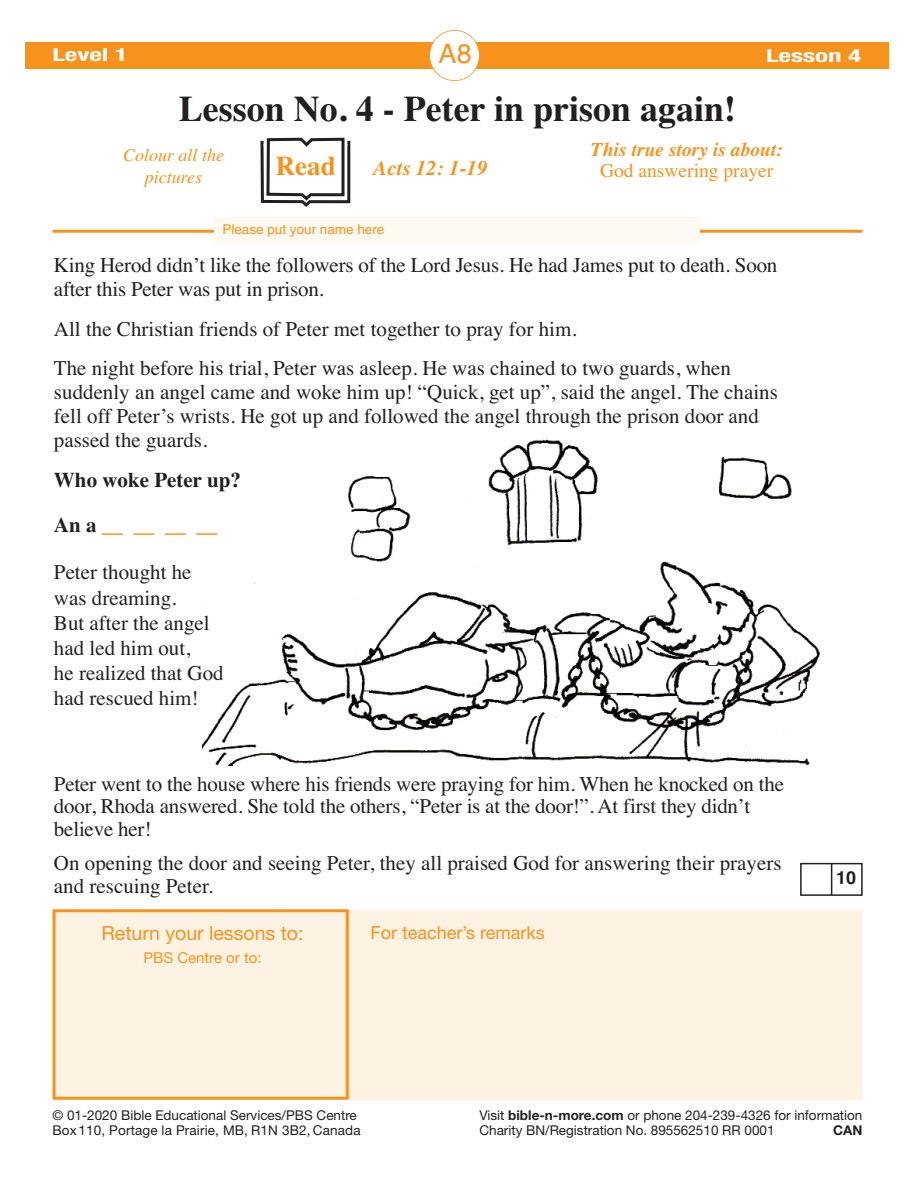
<style>
.page{position:relative;width:918px;height:1188px;background:#fff}
.page>*{position:absolute;margin:0;border:0;box-sizing:border-box;transform-origin:0 0}
.t1{font:700 36px "Times";color:#231f20}
.t2{font:700 27px "Times";color:#f7931d}
.t3{font:27px "Helvetica";color:#f7931d}
.t4{font:21px/25.2px "Times";color:#231f20}
.t5{font:700 21px/44.7px "Times";color:#231f20}
.t6{font:italic 700 21px "Times";color:#f7931d}
.t7{font:italic 700 19.5px "Times";color:#f7931d}
.t8{font:19.5px "Helvetica Neue";color:#f7931d}
.t9{font:19.5px "Times";color:#f7931d}
.t10{font:italic 18px/21.6px "Times";color:#f7931d;text-align:center}
.t11{font:18px "Helvetica Neue";color:#f7931d}
.t12{font:700 condensed 18px "Helvetica Neue";color:#fff;scale:1.5 1}
.t13{font:700 18px "Helvetica";color:#231f20}
.t14{font:15px "Helvetica Neue";color:#f7931d}
.t15{font:13.5px/15px "Helvetica Neue";color:#231f20}
.t16{font:13.5px "Helvetica";color:#f7931d}
.t17{font:700 13.5px "Helvetica Neue";color:#231f20}
.s1{color:#f7931d}
.s2{font-weight:700}
</style>
<div class="page">
<img style="left:202px;top:439px;width:619px;height:327px">
<svg style="left:286px;top:137px;width:59px;height:1px"></svg>
<svg style="left:260px;top:138px;width:90px;height:69px"></svg>
<hr style="left:52px;top:230px;width:810px;height:3px;background:#f7931d">
<div style="left:26px;top:42px;width:864px;height:27px;background:#f7931d"></div>
<div style="left:430px;top:31px;width:49px;height:49px;background:#fff;border-radius:50%"></div>
<div style="left:429px;top:30px;width:51px;height:51px;border:2px solid #f7931d;border-radius:50%"></div>
<div style="left:350px;top:911px;width:511px;height:188px;background:#fef2e3"></div>
<div style="left:348px;top:910px;width:514px;height:190px;border:2px solid #fef2e3"></div>
<div style="left:56px;top:912px;width:290px;height:185px;background:#fef2e3"></div>
<div style="left:52px;top:909px;width:297px;height:191px;border:3px solid #f7931d"></div>
<div style="left:214px;top:217px;width:486px;height:27px;background:#fef9f1"></div>
<svg style="left:800px;top:862px;width:63px;height:34px"></svg>
<div style="left:835px;top:869px;width:25px;height:22px;background:#fff"></div>
<p class="t12" style="left:52px;top:44px;width:52px">Level 1</p>
<p class="t3" style="left:439px;top:44px;width:35px">A8</p>
<p class="t12" style="left:766px;top:45px;width:65px">Lesson 4</p>
<h1 class="t1" style="left:179px;top:96px;width:559px">Lesson No. 4 - Peter in prison again!</h1>
<p class="t6" style="left:373px;top:160px;width:116px">Acts 12: 1-19</p>
<p class="t7" style="left:591px;top:142px;width:193px">This true story is about:</p>
<p class="t10" style="left:123px;top:146px;width:103px">Colour all the pictures</p>
<p class="t2" style="left:276px;top:156px;width:61px">Read</p>
<p class="t9" style="left:600px;top:163px;width:175px">God answering prayer</p>
<p class="t16" style="left:222px;top:225px;width:164px">Please put your name here</p>
<p class="t4" style="left:54px;top:255px;width:725px;line-height:24px">King Herod didn’t like the followers of the Lord Jesus. He had James put to death. Soon after this Peter was put in prison.</p>
<p class="t4" style="left:54px;top:311px;width:679px;line-height:39px">All the Christian friends of Peter met together to pray for him.<br>The night before his trial, Peter was asleep. He was chained to two guards, when</p>
<p class="t4" style="left:54px;top:382px;width:725px;line-height:24px">suddenly an angel came and woke him up! “Quick, get up”, said the angel. The chains fell off Peter’s wrists. He got up and followed the angel through the prison door and passed the guards.</p>
<p class="t5" style="left:54px;top:459px;width:188px">Who woke Peter up?<br>An a <span class="s1">__ __ __ __</span></p>
<p class="t4" style="left:54px;top:562px;width:171px">Peter thought he was dreaming.<br>But after the angel had led him out,<br>he realized that God had rescued him!</p>
<p class="t4" style="left:54px;top:775px;width:732px;line-height:22.5px">Peter went to the house where his friends were praying for him. When he knocked on the door, Rhoda answered. She told the others, “Peter is at the door!”. At first they didn’t believe her!</p>
<p class="t4" style="left:54px;top:854px;width:729px;line-height:22.5px">On opening the door and seeing Peter, they all praised God for answering their prayers and rescuing Peter.</p>
<p class="t8" style="left:102px;top:926px;width:203px">Return your lessons to:</p>
<p class="t11" style="left:370px;top:926px;width:176px">For teacher’s remarks</p>
<p class="t14" style="left:143px;top:952px;width:120px">PBS Centre or to:</p>
<p class="t13" style="left:836px;top:871px;width:22px">10</p>
<p class="t15" style="left:52px;top:1109px;width:310px">© 01-2020 Bible Educational Services/PBS Centre<br>Box110, Portage la Prairie, MB, R1N 3B2, Canada</p>
<p class="t15" style="left:479px;top:1109px;width:385px">Visit <span class="s2">bible-n-more.com</span> or phone 204-239-4326 for information<br>Charity BN/Registration No. 895562510 RR 0001</p>
<p class="t17" style="left:833px;top:1125px;width:31px">CAN</p>
</div>
